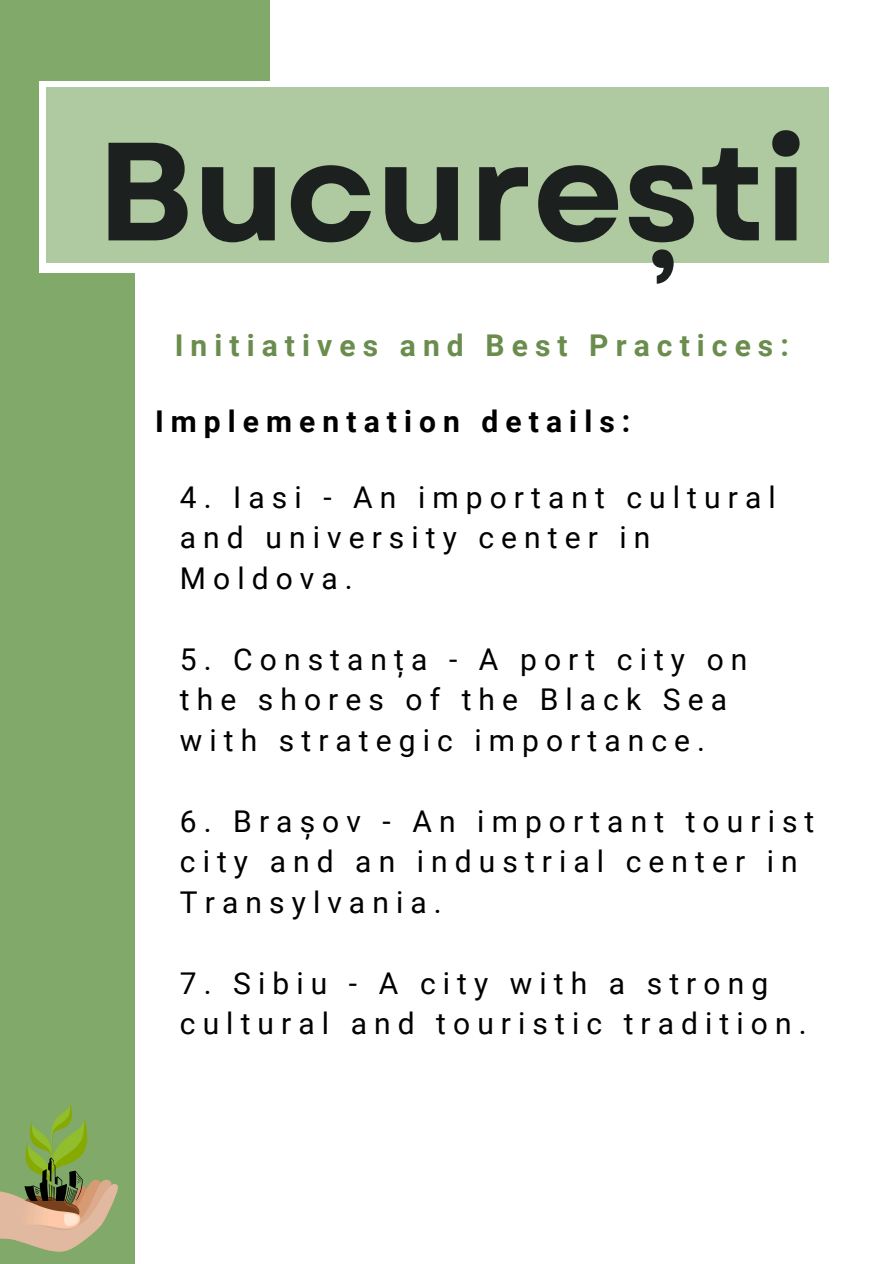
<style>
.page{position:relative;width:893px;height:1264px;background:#fff}
.page>*{position:absolute;margin:0;border:0;box-sizing:border-box;transform-origin:0 0}
.t1{font:700 139.35px "Garet";color:#1c2120}
.t2{font:30px/40.5px "Roboto";letter-spacing:.235em;color:#000}
.t3{font:700 30px "Roboto";letter-spacing:.235em;color:#6a8d4e}
.t4{font:700 30px "Roboto";letter-spacing:.235em;color:#000}
</style>
<div class="page">
<div style="left:0;top:273px;width:135px;height:990px;background:#81a969"></div>
<div style="left:0;top:0;width:269px;height:81px;background:#81a969"></div>
<div style="left:0;top:36px;width:38px;height:328px;background:#81a969"></div>
<div style="left:46px;top:87px;width:782px;height:176px;background:#afc9a0"></div>
<img style="left:0;top:1104px;width:118px;height:97px">
<svg style="left:24px;top:1157px;width:59px;height:44px"></svg>
<img style="left:0;top:1201px;width:114px;height:51px">
<p class="t1" style="left:97px;top:91px;width:711px">București</p>
<p class="t3" style="left:175px;top:328px;width:615px">Initiatives and Best Practices:</p>
<p class="t4" style="left:155px;top:404px;width:477px">Implementation details:</p>
<h1 class="t2" style="left:180px;top:477px;width:597px">4. Iasi - An important cultural and university center in<br>Moldova.</h1>
<p class="t2" style="left:180px;top:639px;width:569px">5. Constanța - A port city on the shores of the Black Sea with strategic importance.</p>
<h2 class="t2" style="left:180px;top:801px;width:636px">6. Brașov - An important tourist city and an industrial center in<br>Transylvania.</h2>
<h2 class="t2" style="left:180px;top:963px;width:628px">7. Sibiu - A city with a strong cultural and touristic tradition.</h2>
</div>
